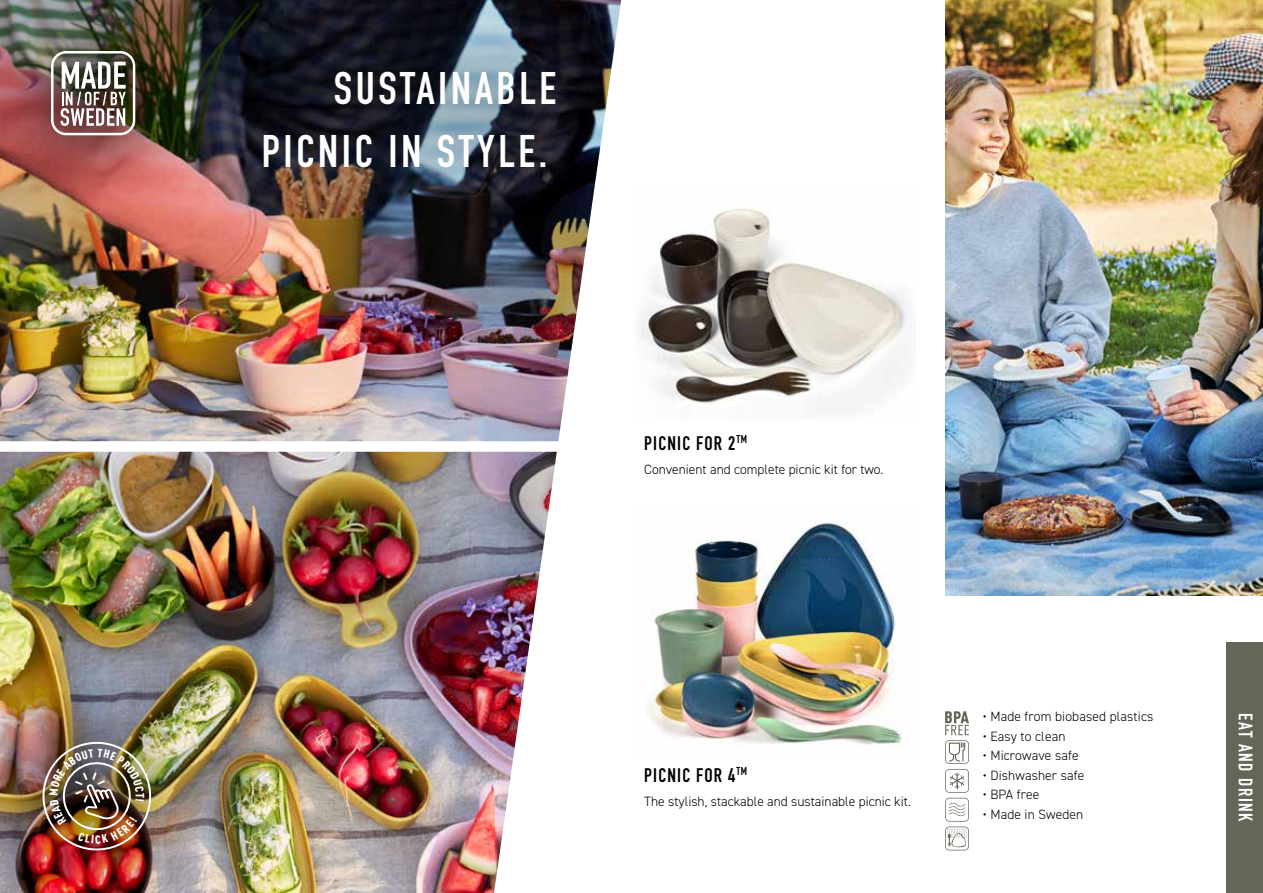
<style>
.page{position:relative;width:1263px;height:893px;background:#fff}
.page>*{position:absolute;margin:0;border:0;box-sizing:border-box;transform-origin:0 0}
.t1{font:700 45px/63px "DIN Condensed";letter-spacing:.08em;color:#fff;text-align:right}
.t2{font:700 19.35px "DIN Condensed";letter-spacing:.06em;color:#000}
.t3{font:700 19.35px "DIN Condensed";letter-spacing:.08em;color:#fff}
.t4{font:300 13.5px "DIN2014";color:#000}
.t5{font:900 11.85px "DIN Cond";color:#fff}
</style>
<div class="page">
<img style="left:640px;top:207px;width:269px;height:197px">
<img style="left:0;top:452px;width:557px;height:441px">
<img style="left:0;top:0;width:621px;height:441px">
<div style="left:205px;top:12px;width:409px;height:216px;background:#000;opacity:.3"></div>
<svg style="left:945px;top:711px;width:24px;height:139px"></svg>
<img style="left:650px;top:521px;width:253px;height:226px">
<img style="left:945px;top:0;width:318px;height:595px">
<div style="left:1227px;top:642px;width:36px;height:251px;background:#626757"></div>
<div style="left:0;top:0;width:203px;height:203px;background:#000;opacity:.9"></div>
<img style="left:51px;top:51px;width:84px;height:84px">
<div style="left:0;top:674px;width:219px;height:219px;background:#000;opacity:.5"></div>
<img style="left:38px;top:737px;width:118px;height:118px">
<p class="t5" style="left:147px;top:793px;width:7px;rotate:90deg">T</p>
<h1 class="t1" style="left:262px;top:57px;width:296px">SUSTAINABLE<br>PICNIC IN STYLE.</h1>
<h2 class="t2" style="left:644px;top:430px;width:104px">PICNIC FOR 2<sup>TM</sup></h2>
<p class="t4" style="left:644px;top:461px;width:241px">Convenient and complete picnic kit for two.</p>
<h2 class="t2" style="left:644px;top:762px;width:104px">PICNIC FOR 4<sup>TM</sup></h2>
<p class="t4" style="left:644px;top:793px;width:268px">The stylish, stackable and sustainable picnic kit.</p>
<p class="t4" style="left:983px;top:708px;width:172px">• Made from biobased plastics</p>
<p class="t4" style="left:983px;top:728px;width:84px">• Easy to clean</p>
<p class="t4" style="left:983px;top:747px;width:97px">• Microwave safe</p>
<p class="t4" style="left:983px;top:767px;width:103px">• Dishwasher safe</p>
<p class="t4" style="left:983px;top:786px;width:58px">• BPA free</p>
<p class="t4" style="left:983px;top:806px;width:102px">• Made in Sweden</p>
<h2 class="t3" style="left:1258px;top:713px;width:110px;rotate:90deg">EAT AND DRINK</h2>
</div>
